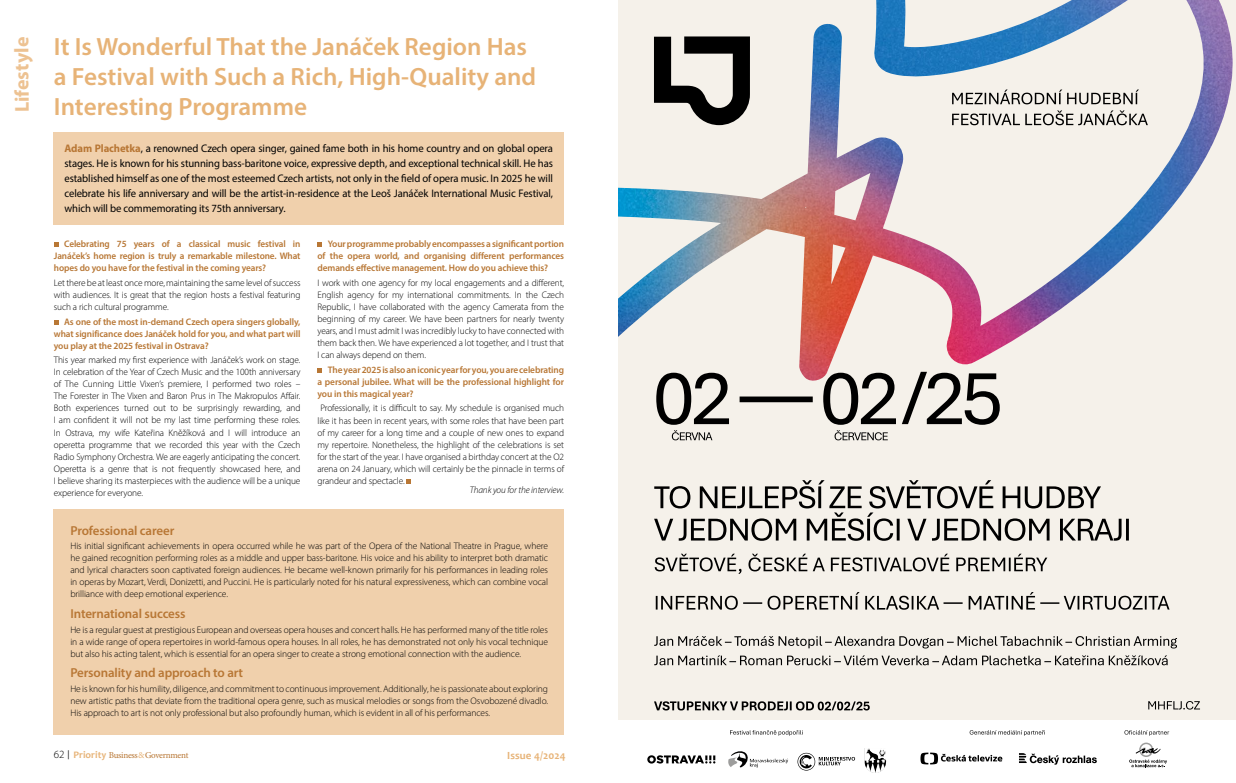
<style>
.page{position:relative;width:1236px;height:783px;background:#fff}
.page>*{position:absolute;margin:0;border:0;box-sizing:border-box;transform-origin:0 0}
.t1{font:600 25px/30px "Myriad Pro";color:#e7b377}
.t2{font:700 20px "Myriad Pro";letter-spacing:-.005em;color:#edc292}
.t3{font:600 13px "Myriad Pro";letter-spacing:-.01em;color:#b87735}
.t4{font:11px/15px "Myriad Pro";letter-spacing:-.01em;color:#000;text-align:justify}
.t5{font:700 11px "Candara";letter-spacing:.01em;color:#e7b377}
.t6{font:300 9.5px/12px "Myriad Pro";letter-spacing:-.01em;color:#000;text-align:justify}
.t7{font:600 9.5px/12px "Myriad Pro";letter-spacing:-.01em;color:#b87735;text-align:justify}
.t8{font:italic 300 9.5px "Myriad Pro";letter-spacing:-.01em;color:#000}
.t9{font:9px "Minion Pro";letter-spacing:-.03em;color:#b87735}
.s1{font-weight:700;color:#b87735}
.s2{font-family:"Myriad Pro";font-weight:300;font-size:11px;color:#000}
.s3{font-family:"Myriad Pro";color:#000}
.s4{font-family:"Candara";font-weight:700;font-size:10px;color:#e7b377}
.s5{color:#e7b377}
</style>
<div class="page">
<div style="left:54px;top:133px;width:510px;height:92px;background:#f0d0ac"></div>
<svg style="left:54px;top:242px;width:4px;height:5px"></svg>
<svg style="left:54px;top:320px;width:4px;height:4px"></svg>
<svg style="left:317px;top:242px;width:5px;height:5px"></svg>
<svg style="left:317px;top:368px;width:5px;height:4px"></svg>
<svg style="left:407px;top:479px;width:4px;height:4px"></svg>
<div style="left:54px;top:509px;width:510px;height:225px;background:#f0d0ac"></div>
<div style="left:618px;top:0;width:618px;height:719px;background:#f5f1ea"></div>
<svg style="left:654px;top:655px;width:514px;height:10px"></svg>
<svg style="left:654px;top:636px;width:523px;height:12px"></svg>
<svg style="left:654px;top:701px;width:216px;height:9px"></svg>
<svg style="left:1148px;top:701px;width:52px;height:8px"></svg>
<svg style="left:654px;top:480px;width:475px;height:60px"></svg>
<svg style="left:656px;top:592px;width:513px;height:17px"></svg>
<svg style="left:655px;top:553px;width:392px;height:21px"></svg>
<svg style="left:656px;top:384px;width:344px;height:40px"></svg>
<svg style="left:672px;top:430px;width:40px;height:10px"></svg>
<svg style="left:835px;top:430px;width:53px;height:10px"></svg>
<img style="left:618px;top:0;width:615px;height:384px">
<svg style="left:654px;top:36px;width:96px;height:89px"></svg>
<svg style="left:730px;top:730px;width:73px;height:5px"></svg>
<svg style="left:1124px;top:730px;width:45px;height:5px"></svg>
<svg style="left:728px;top:751px;width:60px;height:16px"></svg>
<svg style="left:647px;top:755px;width:68px;height:8px"></svg>
<img style="left:865px;top:748px;width:21px;height:24px">
<svg style="left:797px;top:752px;width:58px;height:18px"></svg>
<svg style="left:970px;top:730px;width:75px;height:5px"></svg>
<svg style="left:1019px;top:753px;width:78px;height:11px"></svg>
<svg style="left:920px;top:752px;width:82px;height:12px"></svg>
<svg style="left:1129px;top:742px;width:38px;height:25px"></svg>
<svg style="left:952px;top:110px;width:196px;height:15px"></svg>
<svg style="left:952px;top:89px;width:187px;height:15px"></svg>
<h2 class="t2" style="left:9px;top:112px;width:77px;rotate:-90deg">Lifestyle</h2>
<h1 class="t1" style="left:54px;top:31px;width:484px">It Is Wonderful That the Janáček Region Has a Festival with Such a Rich, High-Quality and<br>Interesting Programme</h1>
<p class="t4" style="left:64px;top:141px;width:490px"><span class="s1">Adam Plachetka</span>, a renowned Czech opera singer, gained fame both in his home country and on global opera stages. He is known for his stunning bass-baritone voice, expressive depth, and exceptional technical skill. He has established himself as one of the most esteemed Czech artists, not only in the field of opera music. In 2025 he will celebrate his life anniversary and will be the artist-in-residence at the Leoš Janáček International Music Festival, which will be commemorating its 75th anniversary.</p>
<p class="t7" style="left:54px;top:237px;width:248px;text-indent:10px">Celebrating 75 years of a classical music festival in Janáček’s home region is truly a remarkable milestone. What hopes do you have for the festival in the coming years?</p>
<p class="t6" style="left:54px;top:276px;width:248px">Let there be at least once more, maintaining the same level of success with audiences. It is great that the region hosts a festival featuring such a rich cultural programme.</p>
<p class="t7" style="left:54px;top:315px;width:248px;text-indent:10px">As one of the most in-demand Czech opera singers globally, what significance does Janáček hold for you, and what part will you play at the 2025 festival in Ostrava?</p>
<p class="t6" style="left:54px;top:354px;width:248px">This year marked my first experience with Janáček’s work on stage.<br>In celebration of the Year of Czech Music and the 100th anniversary of The Cunning Little Vixen’s premiere, I performed two roles – The Forester in The Vixen and Baron Prus in The Makropulos Affair.<br>Both experiences turned out to be surprisingly rewarding, and I am confident it will not be my last time performing these roles.<br>In Ostrava, my wife Kateřina Kněžíková and I will introduce an operetta programme that we recorded this year with the Czech Radio Symphony Orchestra. We are eagerly anticipating the concert.<br>Operetta is a genre that is not frequently showcased here, and I believe sharing its masterpieces with the audience will be a unique experience for everyone.</p>
<p class="t7" style="left:317px;top:237px;width:248px;text-indent:10px">Your programme probably encompasses a significant portion of the opera world, and organising different performances demands effective management. How do you achieve this?</p>
<p class="t6" style="left:317px;top:276px;width:248px">I work with one agency for my local engagements and a different, English agency for my international commitments. In the Czech Republic, I have collaborated with the agency Camerata from the beginning of my career. We have been partners for nearly twenty years, and I must admit I was incredibly lucky to have connected with them back then. We have experienced a lot together, and I trust that I can always depend on them.</p>
<p class="t7" style="left:317px;top:363px;width:248px;text-indent:10px">The year 2025 is also an iconic year for you, you are celebrating a personal jubilee. What will be the professional highlight for you in this magical year?</p>
<p class="t6" style="left:317px;top:402px;width:248px;text-indent:3px">Professionally, it is difficult to say. My schedule is organised much like it has been in recent years, with some roles that have been part of my career for a long time and a couple of new ones to expand my repertoire. Nonetheless, the highlight of the celebrations is set for the start of the year. I have organised a birthday concert at the O2 arena on 24 January, which will certainly be the pinnacle in terms of grandeur and spectacle.</p>
<p class="t8" style="left:470px;top:484px;width:96px">Thank you for the interview.</p>
<h3 class="t3" style="left:70px;top:522px;width:105px">Professional career</h3>
<p class="t6" style="left:70px;top:540px;width:479px">His initial significant achievements in opera occurred while he was part of the Opera of the National Theatre in Prague, where he gained recognition performing roles as a middle and upper bass-baritone. His voice and his ability to interpret both dramatic and lyrical characters soon captivated foreign audiences. He became well-known primarily for his performances in leading roles in operas by Mozart, Verdi, Donizetti, and Puccini. He is particularly noted for his natural expressiveness, which can combine vocal brilliance with deep emotional experience.</p>
<h3 class="t3" style="left:70px;top:605px;width:117px">International success</h3>
<p class="t6" style="left:70px;top:623px;width:479px">He is a regular guest at prestigious European and overseas opera houses and concert halls. He has performed many of the title roles in a wide range of opera repertoires in world-famous opera houses. In all roles, he has demonstrated not only his vocal technique but also his acting talent, which is essential for an opera singer to create a strong emotional connection with the audience.</p>
<h3 class="t3" style="left:70px;top:664px;width:174px">Personality and approach to art</h3>
<p class="t6" style="left:70px;top:682px;width:479px">He is known for his humility, diligence, and commitment to continuous improvement. Additionally, he is passionate about exploring new artistic paths that deviate from the traditional opera genre, such as musical melodies or songs from the Osvobozené divadlo.<br>His approach to art is not only professional but also profoundly human, which is evident in all of his performances.</p>
<p class="t9" style="left:54px;top:748px;width:136px"><span class="s2">62</span> <span class="s3">|</span> <span class="s4">Priority</span> Business<span class="s5">&amp;</span>Government</p>
<p class="t5" style="left:507px;top:748px;width:60px">Issue 4/2024</p>
</div>
